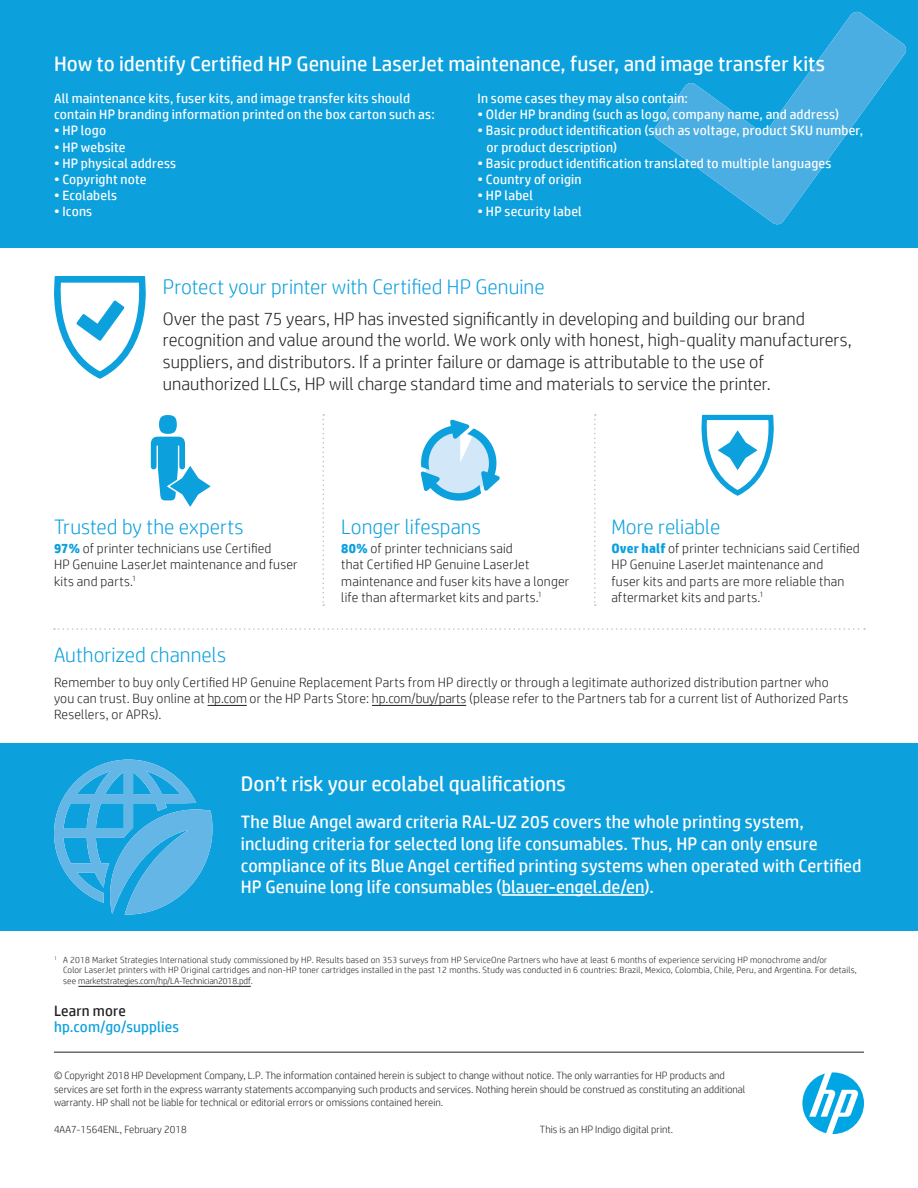
<style>
.page{position:relative;width:918px;height:1188px;background:#fff}
.page>*{position:absolute;margin:0;border:0;box-sizing:border-box;transform-origin:0 0}
.t1{font:21px "HP Simplified";color:#fff}
.t2{font:300 21px "HP Simplified";color:#0ca0dd}
.t3{font:300 18px/21.6px "HP Simplified";color:#231f20}
.t4{font:18px/21.6px "HP Simplified";color:#fff}
.t5{font:15px "HP Simplified";letter-spacing:.01em;color:#0ca0dd}
.t6{font:15px "HP Simplified";letter-spacing:.01em;color:#231f20}
.t7{font:300 13.5px/16.2px "HP Simplified";letter-spacing:.015em;color:#231f20}
.t8{font:13.5px/16.2px "HP Simplified";letter-spacing:.015em;color:#fff}
.t9{font:300 10.5px/13.5px "HP Simplified";color:#231f20}
.t10{font:300 9px/10.8px "HP Simplified";letter-spacing:.02em;color:#231f20}
.s1{font-weight:700;color:#0ca0dd}
</style>
<div class="page">
<svg style="left:802px;top:1072px;width:62px;height:62px"></svg>
<div style="left:0;top:0;width:918px;height:247px;background:#0ca0dd"></div>
<hr style="left:54px;top:1052px;width:810px;height:1px;background:#231f20">
<svg style="left:151px;top:415px;width:60px;height:92px"></svg>
<svg style="left:421px;top:419px;width:79px;height:82px"></svg>
<svg style="left:701px;top:415px;width:73px;height:81px"></svg>
<svg style="left:54px;top:628px;width:811px;height:2px"></svg>
<svg style="left:54px;top:276px;width:92px;height:103px"></svg>
<svg style="left:653px;top:12px;width:254px;height:212px"></svg>
<svg style="left:323px;top:414px;width:1px;height:192px"></svg>
<svg style="left:594px;top:414px;width:2px;height:192px"></svg>
<hr style="left:78px;top:986px;width:173px;height:1px;background:#231f20">
<hr style="left:208px;top:705px;width:39px;height:1px;background:#231f20">
<hr style="left:372px;top:705px;width:94px;height:1px;background:#231f20">
<div style="left:0;top:743px;width:918px;height:188px;background:#0ca0dd"></div>
<svg style="left:54px;top:760px;width:159px;height:155px"></svg>
<hr style="left:502px;top:894px;width:143px;height:2px;background:#fff">
<h1 class="t1" style="left:54px;top:50px;width:773px">How to identify Certified HP Genuine LaserJet maintenance, fuser, and image transfer kits</h1>
<p class="t8" style="left:54px;top:90px;width:382px">All maintenance kits, fuser kits, and image transfer kits should contain HP branding information printed on the box carton such as:</p>
<p class="t8" style="left:54px;top:123px;width:54px">• HP logo</p>
<p class="t8" style="left:54px;top:139px;width:73px">• HP website</p>
<p class="t8" style="left:54px;top:155px;width:124px">• HP physical address</p>
<p class="t8" style="left:54px;top:171px;width:94px">• Copyright note</p>
<p class="t8" style="left:54px;top:187px;width:65px">• Ecolabels</p>
<p class="t8" style="left:54px;top:204px;width:40px">• Icons</p>
<p class="t8" style="left:478px;top:90px;width:212px">In some cases they may also contain:</p>
<p class="t8" style="left:478px;top:106px;width:363px">• Older HP branding (such as logo, company name, and address)</p>
<p class="t8" style="left:487px;top:123px;width:378px;text-indent:-9px">• Basic product identification (such as voltage, product SKU number, or product description)</p>
<p class="t8" style="left:478px;top:155px;width:355px">• Basic product identification translated to multiple languages</p>
<p class="t8" style="left:478px;top:171px;width:106px">• Country of origin</p>
<p class="t8" style="left:478px;top:187px;width:57px">• HP label</p>
<p class="t8" style="left:478px;top:204px;width:106px">• HP security label</p>
<h1 class="t2" style="left:163px;top:273px;width:383px">Protect your printer with Certified HP Genuine</h1>
<p class="t3" style="left:163px;top:307px;width:690px">Over the past 75 years, HP has invested significantly in developing and building our brand recognition and value around the world. We work only with honest, high‑quality manufacturers, suppliers, and distributors. If a printer failure or damage is attributable to the use of unauthorized LLCs, HP will charge standard time and materials to service the printer.</p>
<h1 class="t2" style="left:54px;top:513px;width:191px">Trusted by the experts</h1>
<p class="t7" style="left:54px;top:540px;width:245px"><span class="s1">97%</span> of printer technicians use Certified<br>HP Genuine LaserJet maintenance and fuser kits and parts.<sup>1</sup></p>
<h1 class="t2" style="left:341px;top:513px;width:141px">Longer lifespans</h1>
<p class="t7" style="left:341px;top:540px;width:230px"><span class="s1">80%</span> of printer technicians said<br>that Certified HP Genuine LaserJet maintenance and fuser kits have a longer life than aftermarket kits and parts.<sup>1</sup></p>
<h1 class="t2" style="left:611px;top:513px;width:110px">More reliable</h1>
<p class="t7" style="left:611px;top:540px;width:250px"><span class="s1">Over half</span> of printer technicians said Certified HP Genuine LaserJet maintenance and<br>fuser kits and parts are more reliable than aftermarket kits and parts.<sup>1</sup></p>
<h1 class="t2" style="left:54px;top:641px;width:174px">Authorized channels</h1>
<p class="t7" style="left:54px;top:674px;width:796px">Remember to buy only Certified HP Genuine Replacement Parts from HP directly or through a legitimate authorized distribution partner who you can trust. Buy online at hp.com or the HP Parts Store: hp.com/buy/parts (please refer to the Partners tab for a current list of Authorized Parts<br>Resellers, or APRs).</p>
<h1 class="t1" style="left:241px;top:770px;width:326px">Don’t risk your ecolabel qualifications</h1>
<p class="t4" style="left:241px;top:811px;width:622px">The Blue Angel award criteria RAL-UZ 205 covers the whole printing system, including criteria for selected long life consumables. Thus, HP can only ensure compliance of its Blue Angel certified printing systems when operated with Certified HP Genuine long life consumables (blauer-engel.de/en).</p>
<p class="t10" style="left:63px;top:954px;width:795px;text-indent:-9px"><sup>1</sup> A 2018 Market Strategies International study commissioned by HP. Results based on 353 surveys from HP ServiceOne Partners who have at least 6 months of experience servicing HP monochrome and/or<br>Color LaserJet printers with HP Original cartridges and non‑HP toner cartridges installed in the past 12 months. Study was conducted in 6 countries: Brazil, Mexico, Colombia, Chile, Peru, and Argentina. For details, see marketstrategies.com/hp/LA‑Technician2018.pdf.</p>
<p class="t6" style="left:54px;top:1001px;width:73px">Learn more</p>
<p class="t5" style="left:54px;top:1017px;width:127px">hp.com/go/supplies</p>
<p class="t9" style="left:54px;top:1069px;width:693px">© Copyright 2018 HP Development Company, L.P. The information contained herein is subject to change without notice. The only warranties for HP products and services are set forth in the express warranty statements accompanying such products and services. Nothing herein should be construed as constituting an additional warranty. HP shall not be liable for technical or editorial errors or omissions contained herein.</p>
<p class="t9" style="left:54px;top:1123px;width:134px">4AA7‑1564ENL, February 2018</p>
<p class="t9" style="left:540px;top:1123px;width:135px">This is an HP Indigo digital print.</p>
</div>
